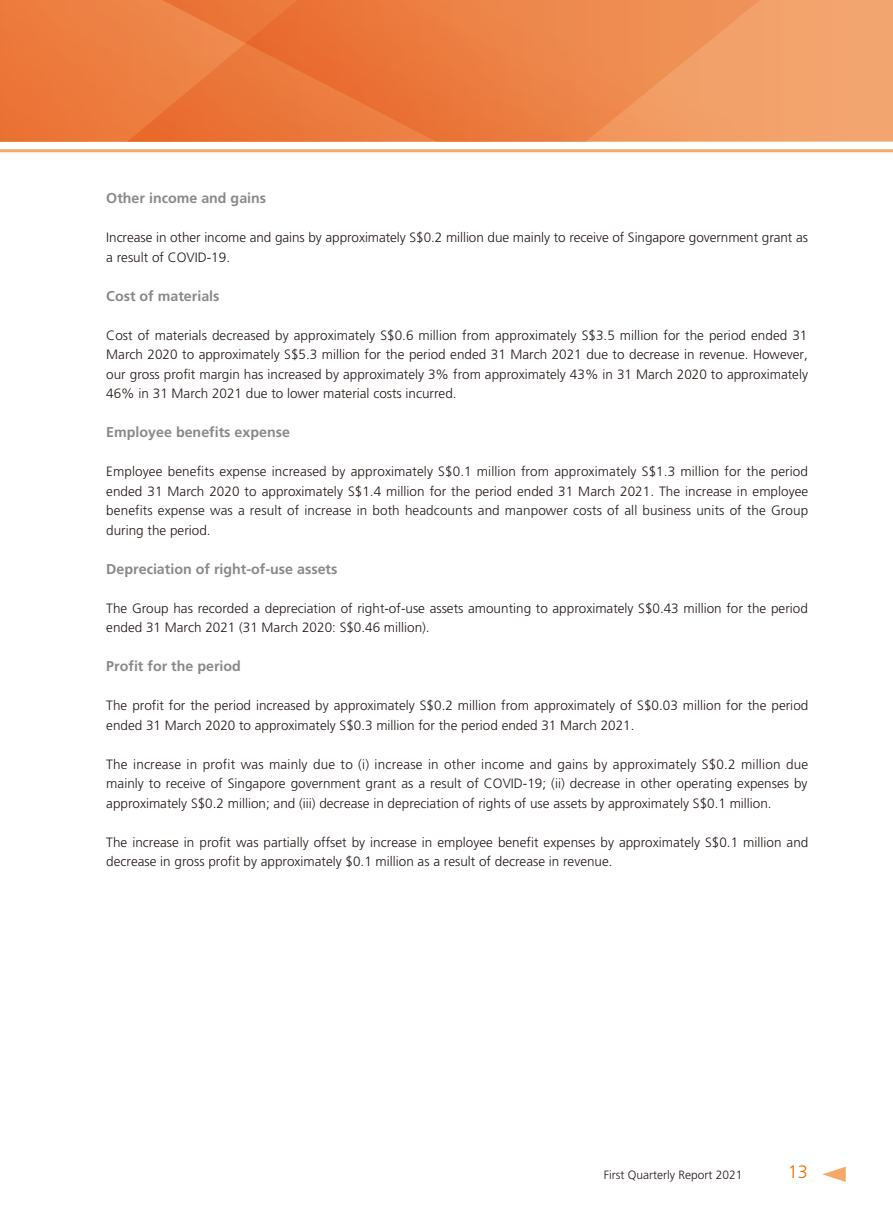
<style>
.page{position:relative;width:893px;height:1212px;background:#fff}
.page>*{position:absolute;margin:0;border:0;box-sizing:border-box;transform-origin:0 0}
.t1{font:300 18px "Frutiger LT Std";color:#ed6a00}
.t2{font:700 14.25px "Frutiger LT Std";color:#898989}
.t3{font:300 13.5px/19.5px "Frutiger LT Std";color:#231916}
.t4{font:300 12px "Frutiger LT Std";color:#231916}
</style>
<div class="page">
<svg style="left:0;top:0;width:893px;height:3px;background:#ed874b"></svg>
<svg style="left:0;top:3px;width:893px;height:138px;background:#ed864b"></svg>
<hr style="left:0;top:149px;width:893px;height:3px;background:#f5a968">
<svg style="left:822px;top:1166px;width:24px;height:16px"></svg>
<p class="t2" style="left:106px;top:190px;width:161px">Other income and gains</p>
<p class="t3" style="left:106px;top:228px;width:703px">Increase in other income and gains by approximately S$0.2 million due mainly to receive of Singapore government grant as a result of COVID-19.</p>
<p class="t2" style="left:106px;top:287px;width:115px">Cost of materials</p>
<p class="t3" style="left:106px;top:325px;width:703px;text-align:justify">Cost of materials decreased by approximately S$0.6 million from approximately S$3.5 million for the period ended 31<br>March 2020 to approximately S$5.3 million for the period ended 31 March 2021 due to decrease in revenue. However, our gross profit margin has increased by approximately 3% from approximately 43% in 31 March 2020 to approximately 46% in 31 March 2021 due to lower material costs incurred.</p>
<p class="t2" style="left:106px;top:424px;width:185px">Employee benefits expense</p>
<p class="t3" style="left:106px;top:462px;width:703px;text-align:justify">Employee benefits expense increased by approximately S$0.1 million from approximately S$1.3 million for the period ended 31 March 2020 to approximately S$1.4 million for the period ended 31 March 2021. The increase in employee benefits expense was a result of increase in both headcounts and manpower costs of all business units of the Group during the period.</p>
<p class="t2" style="left:106px;top:560px;width:233px">Depreciation of right-of-use assets</p>
<p class="t3" style="left:106px;top:598px;width:703px">The Group has recorded a depreciation of right-of-use assets amounting to approximately S$0.43 million for the period ended 31 March 2021 (31 March 2020: S$0.46 million).</p>
<p class="t2" style="left:106px;top:658px;width:136px">Profit for the period</p>
<p class="t3" style="left:106px;top:696px;width:703px">The profit for the period increased by approximately S$0.2 million from approximately of S$0.03 million for the period ended 31 March 2020 to approximately S$0.3 million for the period ended 31 March 2021.</p>
<p class="t3" style="left:106px;top:754px;width:703px;text-align:justify">The increase in profit was mainly due to (i) increase in other income and gains by approximately S$0.2 million due mainly to receive of Singapore government grant as a result of COVID-19; (ii) decrease in other operating expenses by approximately S$0.2 million; and (iii) decrease in depreciation of rights of use assets by approximately S$0.1 million.</p>
<p class="t3" style="left:106px;top:832px;width:703px">The increase in profit was partially offset by increase in employee benefit expenses by approximately S$0.1 million and decrease in gross profit by approximately $0.1 million as a result of decrease in revenue.</p>
<p class="t4" style="left:604px;top:1168px;width:140px">First Quarterly Report 2021</p>
<h1 class="t1" style="left:788px;top:1162px;width:22px">13</h1>
</div>
